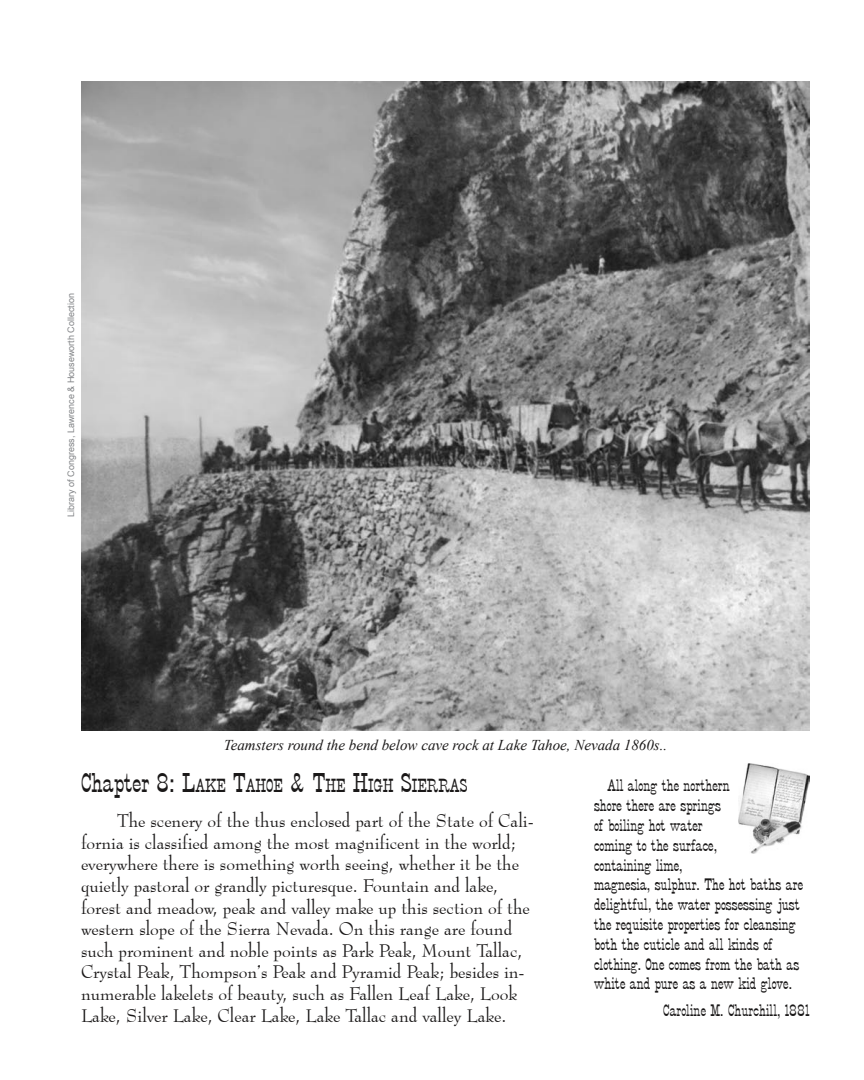
<style>
.page{position:relative;width:864px;height:1080px;background:#fff}
.page>*{position:absolute;margin:0;border:0;box-sizing:border-box;transform-origin:0 0}
.Headline{font:18.9px "Stage Coach";color:#1a1818}
.Body_text{font:18px/21.6px "Bernhard Modern BT";color:#1a1818}
.Memories{font:16.5px/19.8px "Stage Coach";color:#1a1818}
.t1{font:italic 15px "Times New Roman";color:#1a1818}
.photo_credits{font:9px "Arial";color:#818386}
.s1{font-size:27px}
</style>
<div class="page">
<img style="left:738px;top:764px;width:72px;height:90px">
<img style="left:81px;top:81px;width:729px;height:650px">
<p class="photo_credits" style="left:65px;top:517px;width:225px;rotate:-90deg">Library of Congress, Lawrence &amp; Houseworth Collection</p>
<p class="t1" style="left:224px;top:734px;width:445px">Teamsters round the bend below cave rock at Lake Tahoe, Nevada 1860s..</p>
<p class="Memories" style="left:594px;top:776px;width:211px;text-indent:14px">All along the northern<br>shore there are springs<br>of boiling hot water<br>coming to the surface,<br>containing lime,<br>magnesia, sulphur. The hot baths are delightful, the water possessing just the requisite properties for cleansing both the cuticle and all kinds of clothing. One comes from the bath as white and pure as a new kid glove.</p>
<p class="Memories" style="left:663px;top:1000px;width:148px">Caroline M. Churchill, 1881</p>
<p class="Headline" style="left:81px;top:776px;width:388px"><span class="s1">Chapter 8: L</span>AKE <span class="s1">T</span>AHOE <span class="s1">&amp; T</span>HE <span class="s1">H</span>IGH <span class="s1">S</span>IERRAS</p>
<p class="Body_text" style="left:81px;top:809px;width:454px;text-indent:36px">The scenery of the thus enclosed part of the State of Cali&shy;fornia is classified among the most magnificent in the world; everywhere there is something worth seeing, whether it be the quietly pastoral or grandly picturesque. Fountain and lake, forest and meadow, peak and valley make up this section of the western slope of the Sierra Nevada. On this range are found such prominent and noble points as Park Peak, Mount Tallac, Crystal Peak, Thompson’s Peak and Pyramid Peak; besides in&shy;numerable lakelets of beauty, such as Fallen Leaf Lake, Look Lake, Silver Lake, Clear Lake, Lake Tallac and valley Lake.</p>
</div>
